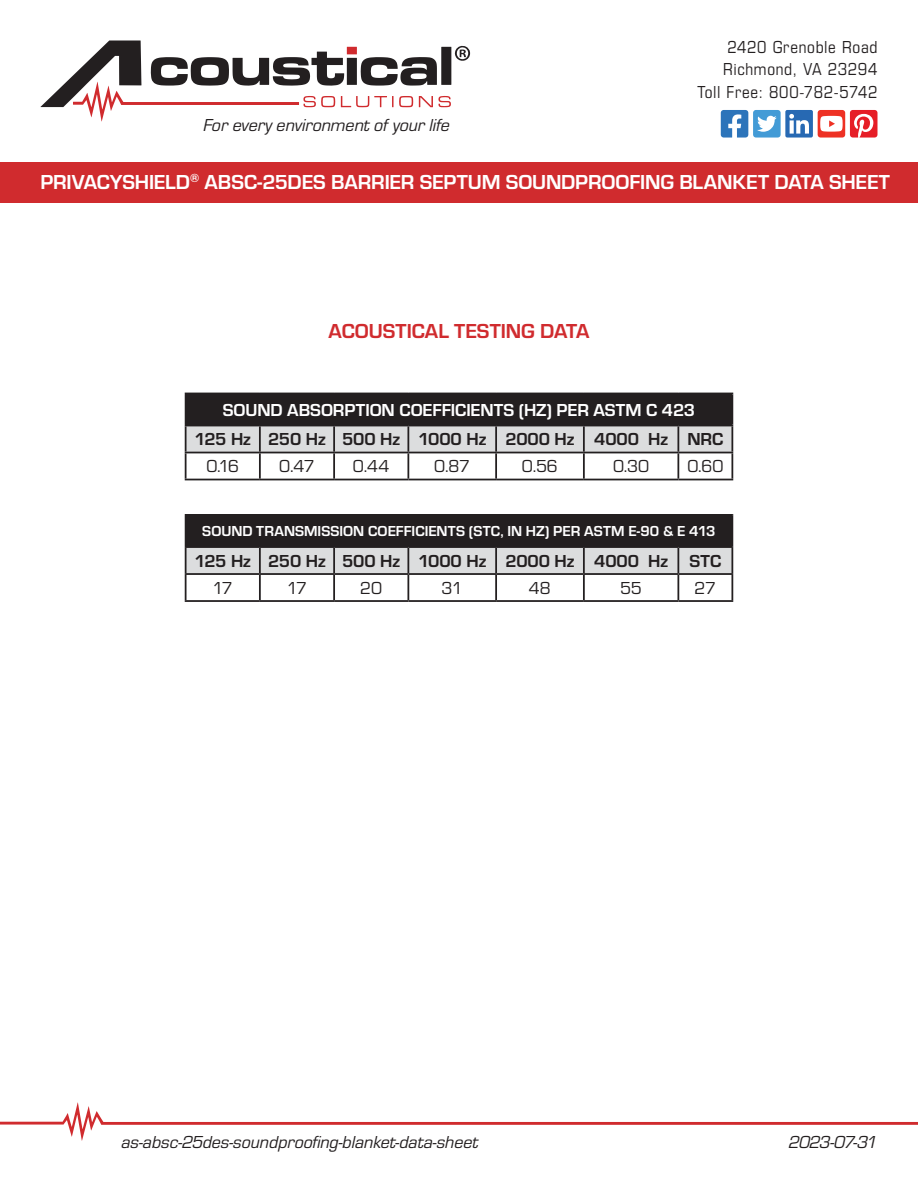
<style>
.page{position:relative;width:918px;height:1188px;background:#fff}
.page>*{position:absolute;margin:0;border:0;box-sizing:border-box;transform-origin:0 0}
.t1{font:700 21px "Eurostile";letter-spacing:-.01em;color:#fff}
.t2{font:700 21px "Eurostile";letter-spacing:-.005em;color:#d02b2e}
.t3{font:italic 18px "Eurostile";letter-spacing:-.005em;color:#231f20}
.t4{font:700 18px "Eurostile";letter-spacing:-.005em;color:#231f20}
.t5{font:18px/22.5px "Eurostile Con";letter-spacing:.035em;color:#231f20;text-align:right}
.t6{font:700 18px "Eurostile";letter-spacing:-.005em;color:#fff}
.t7{font:18px "Eurostile";letter-spacing:-.02em;color:#231f20}
.t8{font:700 15px "Eurostile";letter-spacing:.005em;color:#fff}
</style>
<div class="page">
<svg style="left:0;top:1102px;width:918px;height:39px"></svg>
<svg style="left:721px;top:110px;width:156px;height:28px"></svg>
<div style="left:0;top:162px;width:918px;height:40px;background:#d02b2e"></div>
<svg style="left:40px;top:40px;width:430px;height:82px"></svg>
<div style="left:186px;top:393px;width:546px;height:33px;background:#231f20"></div>
<svg style="left:187px;top:426px;width:544px;height:26px;background:#d6d7d8"></svg>
<hr style="left:185px;top:393px;width:75px;height:1px;background:#231f20">
<hr style="left:185px;top:394px;width:2px;height:31px;background:#231f20">
<hr style="left:678px;top:393px;width:55px;height:1px;background:#231f20">
<hr style="left:731px;top:394px;width:2px;height:31px;background:#231f20">
<hr style="left:185px;top:425px;width:75px;height:1px;background:#231f20">
<hr style="left:185px;top:426px;width:2px;height:26px;background:#231f20">
<hr style="left:259px;top:426px;width:2px;height:26px;background:#231f20">
<hr style="left:333px;top:426px;width:2px;height:26px;background:#231f20">
<hr style="left:407px;top:426px;width:2px;height:26px;background:#231f20">
<hr style="left:495px;top:426px;width:2px;height:26px;background:#231f20">
<hr style="left:583px;top:426px;width:2px;height:26px;background:#231f20">
<hr style="left:678px;top:425px;width:55px;height:1px;background:#231f20">
<hr style="left:677px;top:426px;width:2px;height:26px;background:#231f20">
<hr style="left:731px;top:426px;width:2px;height:26px;background:#231f20">
<hr style="left:185px;top:452px;width:75px;height:1px;background:#231f20">
<hr style="left:185px;top:453px;width:2px;height:26px;background:#231f20">
<hr style="left:260px;top:452px;width:74px;height:1px;background:#231f20">
<hr style="left:259px;top:453px;width:2px;height:26px;background:#231f20">
<hr style="left:334px;top:452px;width:74px;height:1px;background:#231f20">
<hr style="left:333px;top:453px;width:2px;height:26px;background:#231f20">
<hr style="left:408px;top:452px;width:88px;height:1px;background:#231f20">
<hr style="left:407px;top:453px;width:2px;height:26px;background:#231f20">
<hr style="left:496px;top:452px;width:88px;height:1px;background:#231f20">
<hr style="left:495px;top:453px;width:2px;height:26px;background:#231f20">
<hr style="left:584px;top:452px;width:94px;height:1px;background:#231f20">
<hr style="left:583px;top:453px;width:2px;height:26px;background:#231f20">
<hr style="left:678px;top:452px;width:55px;height:1px;background:#231f20">
<hr style="left:677px;top:453px;width:2px;height:26px;background:#231f20">
<hr style="left:731px;top:453px;width:2px;height:26px;background:#231f20">
<hr style="left:185px;top:479px;width:75px;height:1px;background:#231f20">
<hr style="left:260px;top:479px;width:74px;height:1px;background:#231f20">
<hr style="left:334px;top:479px;width:74px;height:1px;background:#231f20">
<hr style="left:408px;top:479px;width:88px;height:1px;background:#231f20">
<hr style="left:496px;top:479px;width:88px;height:1px;background:#231f20">
<hr style="left:584px;top:479px;width:94px;height:1px;background:#231f20">
<hr style="left:678px;top:479px;width:55px;height:1px;background:#231f20">
<div style="left:186px;top:515px;width:546px;height:32px;background:#231f20"></div>
<div style="left:187px;top:548px;width:544px;height:25px;background:#dcddde"></div>
<hr style="left:185px;top:514px;width:75px;height:2px;background:#231f20">
<hr style="left:185px;top:516px;width:2px;height:30px;background:#231f20">
<hr style="left:260px;top:514px;width:74px;height:2px;background:#231f20">
<hr style="left:334px;top:514px;width:74px;height:2px;background:#231f20">
<hr style="left:408px;top:514px;width:88px;height:2px;background:#231f20">
<hr style="left:496px;top:514px;width:88px;height:2px;background:#231f20">
<hr style="left:584px;top:514px;width:94px;height:2px;background:#231f20">
<hr style="left:678px;top:514px;width:55px;height:2px;background:#231f20">
<hr style="left:731px;top:516px;width:2px;height:30px;background:#231f20">
<hr style="left:185px;top:546px;width:75px;height:2px;background:#231f20">
<hr style="left:185px;top:548px;width:2px;height:25px;background:#231f20">
<hr style="left:260px;top:546px;width:74px;height:2px;background:#231f20">
<hr style="left:259px;top:548px;width:2px;height:25px;background:#231f20">
<hr style="left:334px;top:546px;width:74px;height:2px;background:#231f20">
<hr style="left:333px;top:548px;width:2px;height:25px;background:#231f20">
<hr style="left:408px;top:546px;width:88px;height:2px;background:#231f20">
<hr style="left:407px;top:548px;width:2px;height:25px;background:#231f20">
<hr style="left:496px;top:546px;width:88px;height:2px;background:#231f20">
<hr style="left:495px;top:548px;width:2px;height:25px;background:#231f20">
<hr style="left:584px;top:546px;width:94px;height:2px;background:#231f20">
<hr style="left:583px;top:548px;width:2px;height:25px;background:#231f20">
<hr style="left:678px;top:546px;width:55px;height:2px;background:#231f20">
<hr style="left:677px;top:548px;width:2px;height:25px;background:#231f20">
<hr style="left:731px;top:548px;width:2px;height:25px;background:#231f20">
<hr style="left:185px;top:573px;width:75px;height:2px;background:#231f20">
<hr style="left:185px;top:575px;width:2px;height:25px;background:#231f20">
<hr style="left:260px;top:573px;width:74px;height:2px;background:#231f20">
<hr style="left:259px;top:575px;width:2px;height:25px;background:#231f20">
<hr style="left:334px;top:573px;width:74px;height:2px;background:#231f20">
<hr style="left:333px;top:575px;width:2px;height:25px;background:#231f20">
<hr style="left:408px;top:573px;width:88px;height:2px;background:#231f20">
<hr style="left:407px;top:575px;width:2px;height:25px;background:#231f20">
<hr style="left:496px;top:573px;width:88px;height:2px;background:#231f20">
<hr style="left:495px;top:575px;width:2px;height:25px;background:#231f20">
<hr style="left:584px;top:573px;width:94px;height:2px;background:#231f20">
<hr style="left:583px;top:575px;width:2px;height:25px;background:#231f20">
<hr style="left:678px;top:573px;width:55px;height:2px;background:#231f20">
<hr style="left:677px;top:575px;width:2px;height:25px;background:#231f20">
<hr style="left:731px;top:575px;width:2px;height:25px;background:#231f20">
<hr style="left:185px;top:600px;width:75px;height:2px;background:#231f20">
<hr style="left:260px;top:600px;width:74px;height:2px;background:#231f20">
<hr style="left:334px;top:600px;width:74px;height:2px;background:#231f20">
<hr style="left:408px;top:600px;width:88px;height:2px;background:#231f20">
<hr style="left:496px;top:600px;width:88px;height:2px;background:#231f20">
<hr style="left:584px;top:600px;width:94px;height:2px;background:#231f20">
<hr style="left:678px;top:600px;width:55px;height:2px;background:#231f20">
<p class="t3" style="left:204px;top:113px;width:248px">For every environment of your life</p>
<p class="t5" style="left:697px;top:34px;width:182px">2420 Grenoble Road<br>Richmond, VA 23294<br>Toll Free: 800-782-5742</p>
<p class="t1" style="left:40px;top:167px;width:851px">PRIVACYSHIELD<sup>®</sup> ABSC-25DES BARRIER SEPTUM SOUNDPROOFING BLANKET DATA SHEET</p>
<p class="t2" style="left:329px;top:316px;width:262px">ACOUSTICAL TESTING DATA</p>
<p class="t6" style="left:223px;top:397px;width:474px">SOUND ABSORPTION COEFFICIENTS (HZ) PER ASTM C 423</p>
<p class="t4" style="left:195px;top:426px;width:530px">125 Hz 250 Hz 500 Hz 1000 Hz 2000 Hz 4000 Hz NRC</p>
<p class="t7" style="left:206px;top:454px;width:34px">0.16</p>
<p class="t7" style="left:279px;top:454px;width:37px">0.47</p>
<p class="t7" style="left:353px;top:454px;width:38px">0.44</p>
<p class="t7" style="left:434px;top:454px;width:37px">0.87</p>
<p class="t7" style="left:522px;top:454px;width:37px">0.56</p>
<p class="t7" style="left:613px;top:454px;width:38px">0.30</p>
<p class="t7" style="left:687px;top:454px;width:38px">0.60</p>
<p class="t8" style="left:202px;top:520px;width:515px">SOUND TRANSMISSION COEFFICIENTS (STC, IN HZ) PER ASTM E-90 &amp; E 413</p>
<p class="t4" style="left:195px;top:548px;width:528px">125 Hz 250 Hz 500 Hz 1000 Hz 2000 Hz 4000 Hz STC</p>
<p class="t7" style="left:212px;top:575px;width:22px">17</p>
<p class="t7" style="left:287px;top:575px;width:22px">17</p>
<p class="t7" style="left:360px;top:575px;width:23px">20</p>
<p class="t7" style="left:442px;top:575px;width:23px">31</p>
<p class="t7" style="left:529px;top:575px;width:24px">48</p>
<p class="t7" style="left:620px;top:575px;width:23px">55</p>
<p class="t7" style="left:695px;top:575px;width:23px">27</p>
<p class="t3" style="left:122px;top:1130px;width:358px">as-absc-25des-soundproofing-blanket-data-sheet</p>
<p class="t3" style="left:789px;top:1130px;width:90px">2023-07-31</p>
</div>
